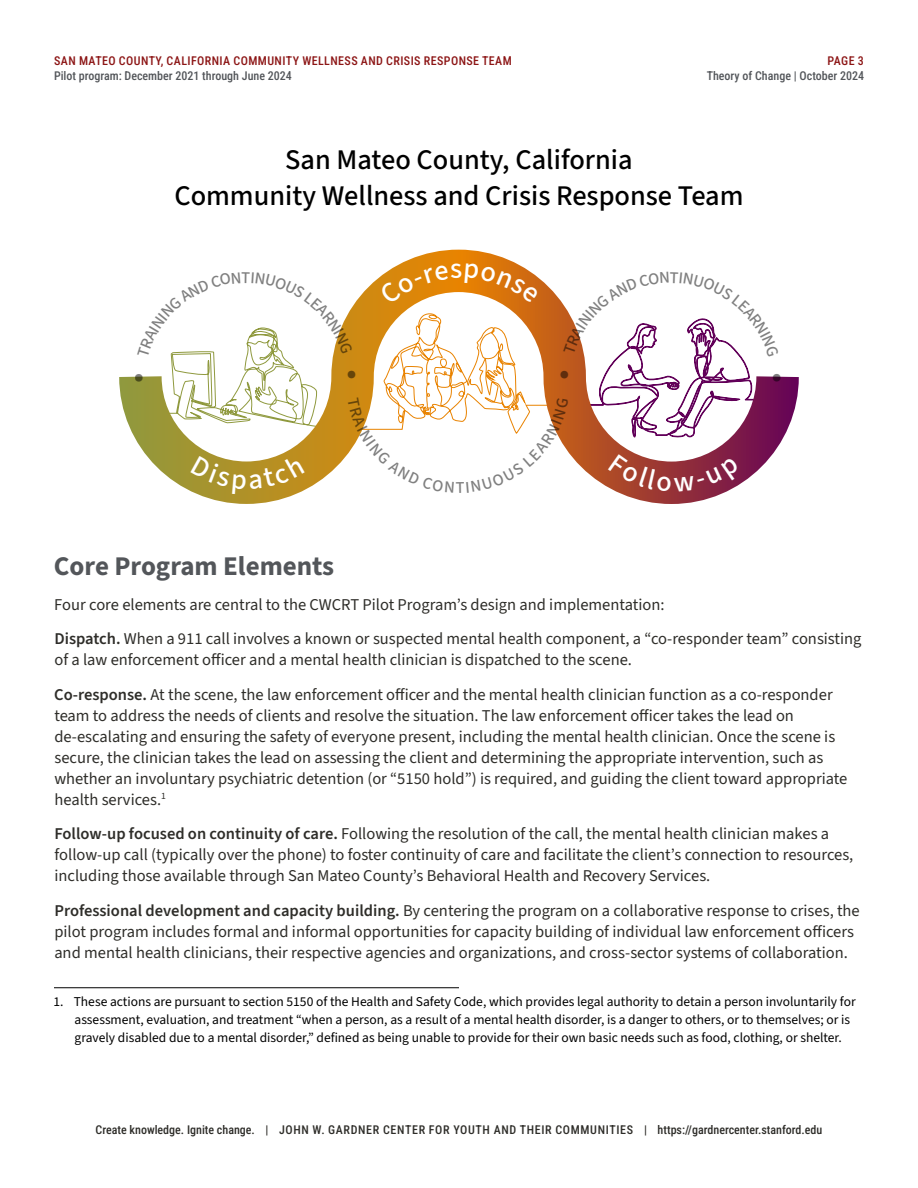
<style>
.page{position:relative;width:918px;height:1188px;background:#fff}
.page>*{position:absolute;margin:0;border:0;box-sizing:border-box;transform-origin:0 0}
.t1{font:500 28.5px/35.5px "Source Sans 3";color:#000;text-align:center}
.t2{font:700 27px "Source Sans 3";color:#53565a}
.t3{font:16.5px/21px "Source Sans 3";color:#2e2d29}
.t4{font:13.5px/18px "Source Sans 3";color:#000}
.t5{font:500 12px "Roboto Condensed";color:#2e2d29}
.t6{font:500 12px "Roboto Condensed";letter-spacing:.035em;color:#8c1515}
.t7{font:500 12px "Roboto Condensed";color:#53565a}
.s1{font-weight:600}
</style>
<div class="page">
<svg style="left:119px;top:249px;width:680px;height:255px"></svg>
<hr style="left:54px;top:987px;width:405px;height:1px;background:#000">
<svg style="left:135px;top:263px;width:646px;height:232px"></svg>
<p class="t6" style="left:54px;top:53px;width:459px">SAN MATEO COUNTY, CALIFORNIA COMMUNITY WELLNESS AND CRISIS RESPONSE TEAM</p>
<p class="t6" style="left:828px;top:53px;width:38px">PAGE 3</p>
<p class="t7" style="left:54px;top:67px;width:239px">Pilot program: December 2021 through June 2024</p>
<p class="t7" style="left:707px;top:67px;width:159px">Theory of Change | October 2024</p>
<h1 class="t1" style="left:174px;top:142px;width:571px">San Mateo County, California<br>Community Wellness and Crisis Response Team</h1>
<h2 class="t2" style="left:54px;top:549px;width:282px">Core Program Elements</h2>
<p class="t3" style="left:54px;top:587px;width:809px;line-height:34.5px">Four core elements are central to the CWCRT Pilot Program’s design and implementation:<br><span class="s1">Dispatch.</span> When a 911 call involves a known or suspected mental health component, a “co-responder team” consisting</p>
<p class="t3" style="left:54px;top:643px;width:780px;line-height:34.5px">of a law enforcement officer and a mental health clinician is dispatched to the scene.<br><span class="s1">Co-response.</span> At the scene, the law enforcement officer and the mental health clinician function as a co-responder</p>
<p class="t3" style="left:54px;top:705px;width:795px">team to address the needs of clients and resolve the situation. The law enforcement officer takes the lead on de‑escalating and ensuring the safety of everyone present, including the mental health clinician. Once the scene is secure, the clinician takes the lead on assessing the client and determining the appropriate intervention, such as whether an involuntary psychiatric detention (or “5150 hold”) is required, and guiding the client toward appropriate health services.<sup>1</sup></p>
<p class="t3" style="left:54px;top:823px;width:800px"><span class="s1">Follow-up focused on continuity of care.</span> Following the resolution of the call, the mental health clinician makes a follow-up call (typically over the phone) to foster continuity of care and facilitate the client’s connection to resources, including those available through San Mateo County’s Behavioral Health and Recovery Services.</p>
<p class="t3" style="left:54px;top:900px;width:807px"><span class="s1">Professional development and capacity building.</span> By centering the program on a collaborative response to crises, the pilot program includes formal and informal opportunities for capacity building of individual law enforcement officers and mental health clinicians, their respective agencies and organizations, and cross-sector systems of collaboration.</p>
<p class="t4" style="left:75px;top:992px;width:783px;text-indent:-21px">1. These actions are pursuant to section 5150 of the Health and Safety Code, which provides legal authority to detain a person involuntarily for assessment, evaluation, and treatment “when a person, as a result of a mental health disorder, is a danger to others, or to themselves; or is gravely disabled due to a mental disorder,” defined as being unable to provide for their own basic needs such as food, clothing, or shelter.</p>
<p class="t5" style="left:96px;top:1121px;width:728px">Create knowledge. Ignite change. | JOHN W. GARDNER CENTER FOR YOUTH AND THEIR COMMUNITIES | https://gardnercenter.stanford.edu</p>
</div>
